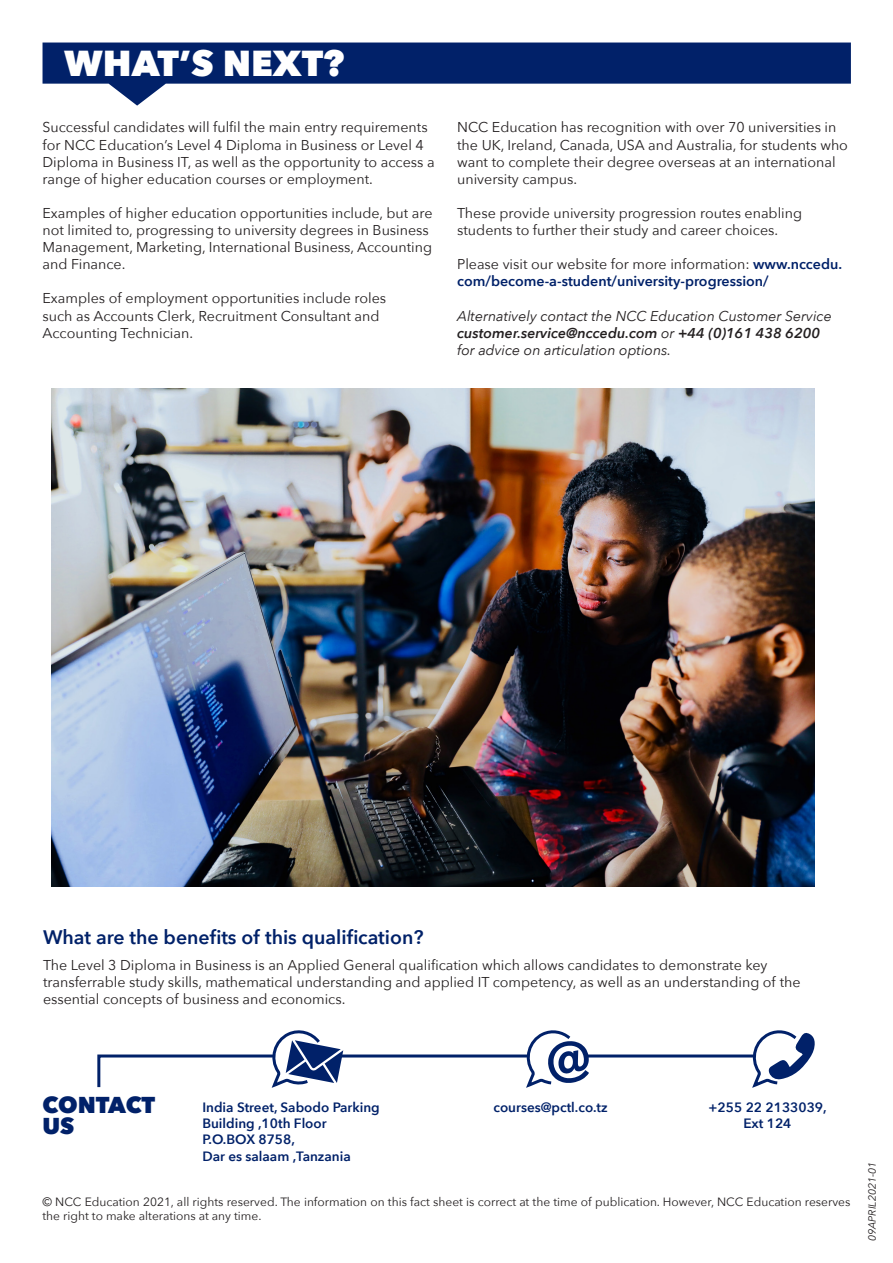
<style>
.page{position:relative;width:893px;height:1263px;background:#fff}
.page>*{position:absolute;margin:0;border:0;box-sizing:border-box;transform-origin:0 0}
.t1{font:800 36px "Avenir Next";color:#fff}
.t2{font:800 22.95px/21.5px "Avenir Next";letter-spacing:-.005em;color:#012169}
.t3{font:600 19.5px "Avenir Next";color:#012169}
.t4{font:14.25px/17.1px "Avenir Next";color:#231f20}
.t5{font:italic 14.25px/17.1px "Avenir Next";color:#231f20}
.t6{font:600 14.25px/17.1px "Avenir Next";color:#012169}
.t7{font:600 13.5px/16.2px "Avenir Next";color:#012169}
.t8{font:12px/14.4px "Avenir Next";color:#231f20}
.t9{font:italic 10.5px "Avenir Next";color:#231f20}
.s1{font-weight:400;color:#231f20}
.s2{font-weight:600}
</style>
<div class="page">
<svg style="left:43px;top:43px;width:808px;height:63px;fill:#012169"></svg>
<hr style="left:341px;top:1054px;width:187px;height:3px;background:#012169">
<hr style="left:585px;top:1054px;width:169px;height:3px;background:#012169">
<svg style="left:97px;top:1030px;width:246px;height:58px"></svg>
<svg style="left:523px;top:1030px;width:66px;height:58px"></svg>
<svg style="left:749px;top:1030px;width:66px;height:58px"></svg>
<img style="left:51px;top:389px;width:764px;height:498px">
<p class="t1" style="left:64px;top:41px;width:282px">WHAT’S NEXT?</p>
<p class="t4" style="left:43px;top:118px;width:394px">Successful candidates will fulfil the main entry requirements for NCC Education’s Level 4 Diploma in Business or Level 4<br>Diploma in Business IT, as well as the opportunity to access a range of higher education courses or employment.</p>
<p class="t4" style="left:43px;top:204px;width:391px">Examples of higher education opportunities include, but are not limited to, progressing to university degrees in Business Management, Marketing, International Business, Accounting and Finance.</p>
<p class="t4" style="left:43px;top:289px;width:345px">Examples of employment opportunities include roles such as Accounts Clerk, Recruitment Consultant and<br>Accounting Technician.</p>
<p class="t4" style="left:457px;top:118px;width:392px">NCC Education has recognition with over 70 universities in the UK, Ireland, Canada, USA and Australia, for students who want to complete their degree overseas at an international university campus.</p>
<p class="t4" style="left:457px;top:204px;width:346px">These provide university progression routes enabling students to further their study and career choices.</p>
<p class="t6" style="left:457px;top:255px;width:387px"><span class="s1">Please visit our website for more information:</span> www.nccedu. com/become-a-student/university-progression/</p>
<p class="t5" style="left:457px;top:306px;width:376px">Alternatively contact the NCC Education Customer Service <span class="s2">customer.service@nccedu.com</span> or <span class="s2">+44 (0)161 438 6200 </span>for advice on articulation options.</p>
<p class="t3" style="left:43px;top:920px;width:382px">What are the benefits of this qualification?</p>
<p class="t4" style="left:43px;top:955px;width:759px">The Level 3 Diploma in Business is an Applied General qualification which allows candidates to demonstrate key transferrable study skills, mathematical understanding and applied IT competency, as well as an understanding of the essential concepts of business and economics.</p>
<p class="t2" style="left:43px;top:1093px;width:114px">CONTACT<br>US</p>
<p class="t7" style="left:202px;top:1099px;width:179px">India Street, Sabodo Parking<br>Building ,10th Floor</p>
<p class="t7" style="left:202px;top:1131px;width:94px">P.O.BOX 8758,</p>
<p class="t7" style="left:202px;top:1147px;width:150px">Dar es salaam ,Tanzania</p>
<p class="t7" style="left:493px;top:1099px;width:116px">courses@pctl.co.tz</p>
<p class="t7" style="left:709px;top:1099px;width:120px">+255 22 2133039,</p>
<p class="t7" style="left:743px;top:1115px;width:50px">Ext 124</p>
<p class="t8" style="left:43px;top:1194px;width:809px">© NCC Education 2021, all rights reserved. The information on this fact sheet is correct at the time of publication. However, NCC Education reserves the right to make alterations at any time.</p>
<p class="t9" style="left:863px;top:1241px;width:81px;rotate:-90deg">09APRIL2021-01</p>
</div>
